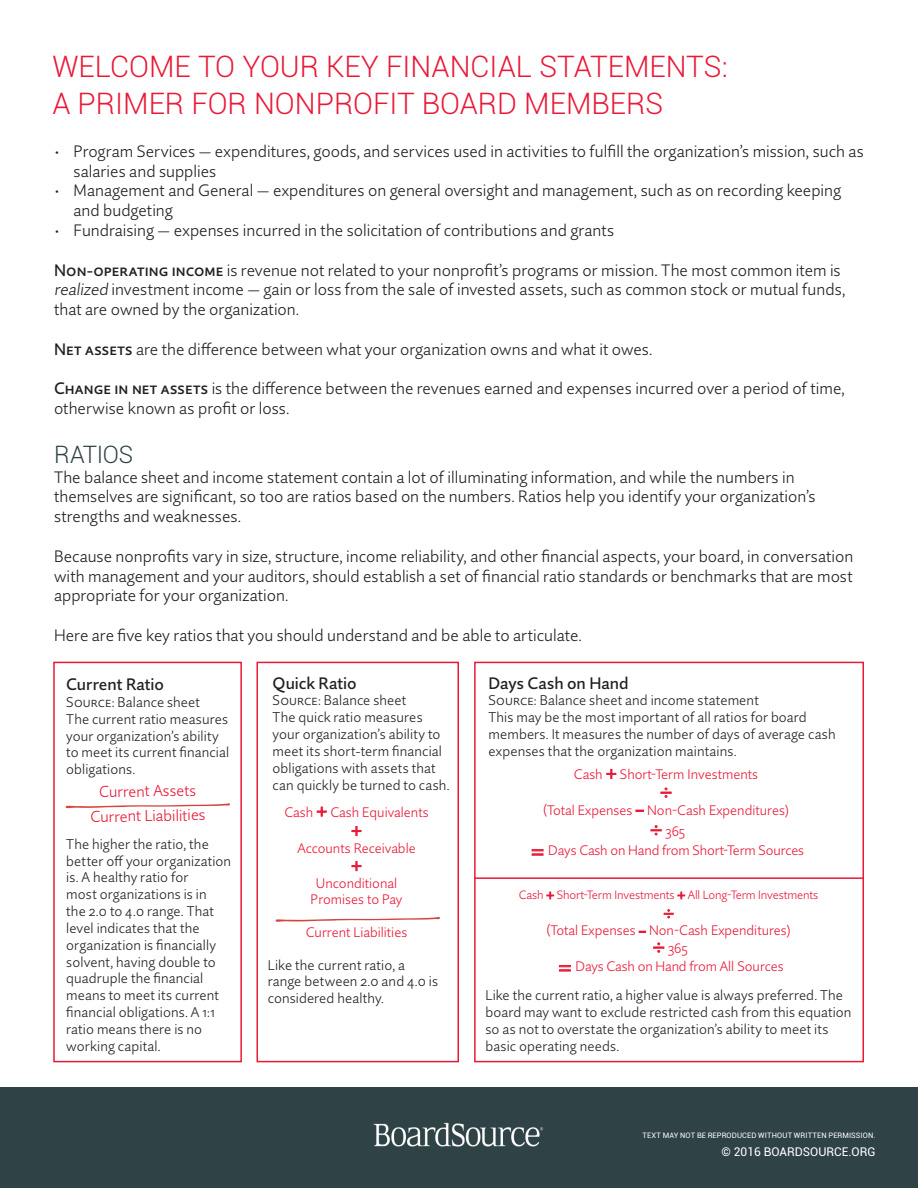
<style>
.page{position:relative;width:918px;height:1188px;background:#fff}
.page>*{position:absolute;margin:0;border:0;box-sizing:border-box;transform-origin:0 0}
.t1{font:300 29.55px/37.3px "Roboto";color:#e91938}
.t2{font:300 24px "Roboto";letter-spacing:-.01em;color:#2f4246}
.t3{font:300 22.5px "Quire Sans Pro";color:#e91938}
.t4{font:300 19.95px "Quire Sans Pro";color:#e91938}
.t5{font:500 16.65px "Quire Sans Pro";letter-spacing:.005em;color:#231f20}
.t6{font:300 16.5px/19.8px "Quire Sans Pro";letter-spacing:.005em;color:#231f20}
.t7{font:300 15.6px "Quire Sans Pro";color:#e91938}
.t8{font:300 14.1px/16.8px "Quire Sans Pro";letter-spacing:.01em;color:#231f20}
.t9{font:300 13.8px/16.5px "Quire Sans Pro";color:#e91938;text-align:center}
.t10{font:300 12px "Quire Sans Pro";letter-spacing:-.01em;color:#e91938}
.t11{font:12px "Roboto";color:#fff}
.t12{font:7.5px "Roboto";letter-spacing:.015em;color:#fff}
.s1{font-weight:500}
.s2{font-size:19.95px}
.s3{font-size:16.5px}
.s4{font-size:22.5px}
.s5{font-size:24px}
.s6{font-size:15px}
</style>
<div class="page">
<div style="left:0;top:1087px;width:918px;height:101px;background:#2f4246"></div>
<img style="left:374px;top:1123px;width:170px;height:23px">
<div style="left:53px;top:662px;width:189px;height:400px;border:2px solid #e91938"></div>
<div style="left:256px;top:662px;width:203px;height:400px;border:2px solid #e91938"></div>
<div style="left:474px;top:662px;width:390px;height:400px;border:2px solid #e91938"></div>
<svg style="left:65px;top:803px;width:165px;height:5px"></svg>
<svg style="left:316px;top:806px;width:11px;height:11px"></svg>
<svg style="left:351px;top:826px;width:11px;height:10px"></svg>
<svg style="left:351px;top:861px;width:11px;height:10px"></svg>
<svg style="left:606px;top:769px;width:11px;height:10px"></svg>
<svg style="left:661px;top:788px;width:11px;height:10px"></svg>
<svg style="left:635px;top:810px;width:9px;height:2px"></svg>
<svg style="left:651px;top:825px;width:11px;height:10px"></svg>
<svg style="left:532px;top:850px;width:11px;height:5px"></svg>
<svg style="left:546px;top:891px;width:8px;height:9px"></svg>
<svg style="left:677px;top:891px;width:8px;height:9px"></svg>
<svg style="left:664px;top:909px;width:10px;height:9px"></svg>
<svg style="left:639px;top:931px;width:7px;height:2px"></svg>
<svg style="left:653px;top:943px;width:11px;height:10px"></svg>
<svg style="left:559px;top:965px;width:12px;height:6px"></svg>
<hr style="left:474px;top:877px;width:390px;height:2px;background:#e91938">
<svg style="left:275px;top:917px;width:165px;height:5px"></svg>
<p class="t1" style="left:52px;top:47px;width:677px">WELCOME TO YOUR KEY FINANCIAL STATEMENTS:<br>A PRIMER FOR NONPROFIT BOARD MEMBERS</p>
<p class="t6" style="left:74px;top:141px;width:792px;text-indent:-20px">• Program Services — expenditures, goods, and services used in activities to fulfill the organization’s mission, such as salaries and supplies</p>
<p class="t6" style="left:74px;top:181px;width:769px;text-indent:-20px">• Management and General — expenditures on general oversight and management, such as on recording keeping and budgeting</p>
<p class="t6" style="left:54px;top:220px;width:562px">• Fundraising — expenses incurred in the solicitation of contributions and grants</p>
<p class="t6" style="left:54px;top:260px;width:793px"><span class="s1">Non-operating income</span> is revenue not related to your nonprofit’s programs or mission. The most common item is realized investment income — gain or loss from the sale of invested assets, such as common stock or mutual funds, that are owned by the organization.</p>
<p class="t6" style="left:54px;top:339px;width:600px"><span class="s1">Net assets</span> are the difference between what your organization owns and what it owes.</p>
<p class="t6" style="left:54px;top:379px;width:792px"><span class="s1">Change in net assets</span> is the difference between the revenues earned and expenses incurred over a period of time, otherwise known as profit or loss.</p>
<p class="t2" style="left:54px;top:438px;width:81px">RATIOS</p>
<p class="t6" style="left:54px;top:467px;width:763px">The balance sheet and income statement contain a lot of illuminating information, and while the numbers in themselves are significant, so too are ratios based on the numbers. Ratios help you identify your organization’s strengths and weaknesses.</p>
<p class="t6" style="left:54px;top:546px;width:801px;text-align:justify">Because nonprofits vary in size, structure, income reliability, and other financial aspects, your board, in conversation with management and your auditors, should establish a set of financial ratio standards or benchmarks that are most appropriate for your organization.</p>
<p class="t6" style="left:54px;top:625px;width:529px">Here are five key ratios that you should understand and be able to articulate.</p>
<p class="t5" style="left:66px;top:674px;width:99px">Current Ratio</p>
<p class="t8" style="left:66px;top:693px;width:135px">Source: Balance sheet</p>
<p class="t8" style="left:66px;top:710px;width:164px">The current ratio measures your organization’s ability to meet its current financial obligations.</p>
<p class="t7" style="left:99px;top:782px;width:99px;rotate:-1deg">Current Assets</p>
<p class="t7" style="left:90px;top:807px;width:117px;rotate:-1deg">Current Liabilities</p>
<p class="t8" style="left:66px;top:835px;width:166px">The higher the ratio, the better off your organization is. A healthy ratio for<br>most organizations is in<br>the 2.0 to 4.0 range. That level indicates that the organization is financially solvent, having double to quadruple the financial means to meet its current financial obligations. A 1:1 ratio means there is no working capital.</p>
<p class="t5" style="left:273px;top:672px;width:86px">Quick Ratio</p>
<p class="t8" style="left:273px;top:692px;width:135px">Source: Balance sheet</p>
<p class="t8" style="left:273px;top:709px;width:179px">The quick ratio measures your organization’s ability to meet its short-term financial obligations with assets that can quickly be turned to cash.</p>
<p class="t9" style="left:284px;top:803px;width:146px">Cash <span class="s2">+</span> Cash Equivalents</p>
<p class="t4" style="left:351px;top:817px;width:13px">+</p>
<p class="t9" style="left:297px;top:839px;width:120px">Accounts Receivable</p>
<p class="t4" style="left:351px;top:852px;width:13px">+</p>
<p class="t9" style="left:311px;top:874px;width:93px">Unconditional<br>Promises to Pay</p>
<p class="t9" style="left:306px;top:924px;width:103px">Current Liabilities</p>
<p class="t8" style="left:268px;top:956px;width:172px">Like the current ratio, a range between 2.0 and 4.0 is considered healthy.</p>
<p class="t5" style="left:488px;top:672px;width:142px">Days Cash on Hand</p>
<p class="t8" style="left:488px;top:692px;width:272px">Source: Balance sheet and income statement</p>
<p class="t8" style="left:488px;top:709px;width:349px">This may be the most important of all ratios for board members. It measures the number of days of average cash expenses that the organization maintains.</p>
<p class="t9" style="left:574px;top:766px;width:186px">Cash <span class="s2">+</span> Short-Term Investments</p>
<p class="t3" style="left:660px;top:777px;width:14px">÷</p>
<p class="t9" style="left:543px;top:799px;width:247px;line-height:21px">(Total Expenses <span class="s3">–</span> Non-Cash Expenditures) <span class="s4">÷</span> 365</p>
<p class="t9" style="left:531px;top:842px;width:275px"><span class="s5">=</span> Days Cash on Hand from Short-Term Sources</p>
<p class="t10" style="left:519px;top:888px;width:301px">Cash <span class="s6">+</span> Short-Term Investments <span class="s6">+</span> All Long-Term Investments</p>
<p class="t4" style="left:663px;top:899px;width:13px">÷</p>
<p class="t9" style="left:547px;top:921px;width:246px;line-height:18px">(Total Expenses – Non-Cash Expenditures) <span class="s4">÷</span> 365</p>
<p class="t9" style="left:558px;top:958px;width:227px"><span class="s5">=</span> Days Cash on Hand from All Sources</p>
<p class="t8" style="left:485px;top:987px;width:368px">Like the current ratio, a higher value is always preferred. The board may want to exclude restricted cash from this equation so as not to overstate the organization’s ability to meet its basic operating needs.</p>
<p class="t12" style="left:642px;top:1131px;width:235px">TEXT MAY NOT BE REPRODUCED WITHOUT WRITTEN PERMISSION.</p>
<p class="t11" style="left:721px;top:1144px;width:156px">© 2016 BOARDSOURCE.ORG</p>
</div>
